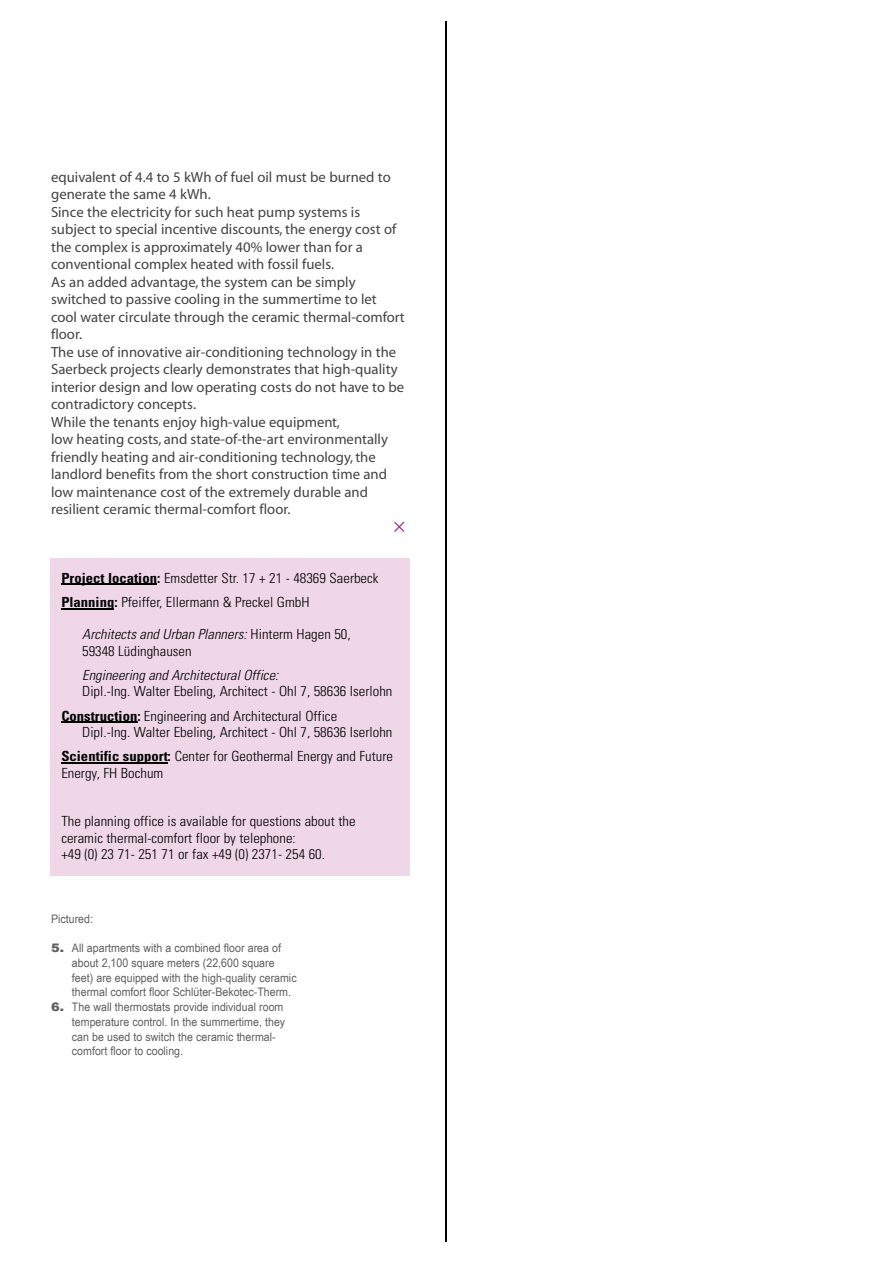
<style>
.page{position:relative;width:893px;height:1263px;background:#fff}
.page>*{position:absolute;margin:0;border:0;box-sizing:border-box;transform-origin:0 0}
.t1{font:14.7px/17.5px "Myriad";color:#424242}
.t2{font:300 condensed 13.95px/16.2px "Univers";color:#000;scale:1.05 1}
.t3{font:italic 300 condensed 13.95px "Univers";color:#000;scale:1.05 1}
.t4{font:11.7px/14.7px "Arial Narrow";color:#5e5e5e;scale:1.1 1}
.s1{font-weight:700}
.s2{font-style:italic}
.s3{font-family:"Arial";font-weight:900}
</style>
<div class="page">
<hr style="left:445px;top:21px;width:2px;height:1221px;background:#000">
<div style="left:50px;top:558px;width:359px;height:318px;background:#efd7e8"></div>
<svg style="left:61px;top:584px;width:13px;height:1px"></svg>
<hr style="left:74px;top:584px;width:83px;height:1px;background:#000">
<hr style="left:61px;top:608px;width:53px;height:1px;background:#000">
<hr style="left:61px;top:722px;width:39px;height:1px;background:#000">
<hr style="left:100px;top:722px;width:37px;height:1px;background:#000">
<hr style="left:61px;top:763px;width:103px;height:1px;background:#000">
<p class="t1" style="left:51px;top:169px;width:355px">equivalent of 4.4 to 5 kWh of fuel oil must be burned to generate the same 4 kWh.<br>Since the electricity for such heat pump systems is subject to special incentive discounts, the energy cost of the complex is approximately 40% lower than for a conventional complex heated with fossil fuels.<br>As an added advantage,the system can be simply switched to passive cooling in the summertime to let cool water circulate through the ceramic thermal-comfort floor.<br>The use of innovative air-conditioning technology in the Saerbeck projects clearly demonstrates that high-quality interior design and low operating costs do not have to be contradictory concepts.<br>While the tenants enjoy high-value equipment,<br>low heating costs, and state-of-the-art environmentally friendly heating and air-conditioning technology,the landlord benefits from the short construction time and low maintenance cost of the extremely durable and resilient ceramic thermal-comfort floor.</p>
<p class="t2" style="left:61px;top:567px;width:303px;line-height:24.3px"><span class="s1">Project location:</span> Emsdetter Str. 17 + 21 - 48369 Saerbeck<br><span class="s1">Planning:</span> Pfeiffer, Ellermann &amp; Preckel GmbH</p>
<p class="t2" style="left:82px;top:628px;width:257px"><span class="s2">Architects and Urban Planners:</span> Hinterm Hagen 50,<br>59348 Lüdinghausen</p>
<p class="t3" style="left:82px;top:670px;width:188px">Engineering and Architectural Office:</p>
<p class="t2" style="left:61px;top:681px;width:317px;line-height:24.3px;text-indent:21px">Dipl.-Ing. Walter Ebeling, Architect - Ohl 7, 58636 Iserlohn<br><span class="s1">Construction:</span> Engineering and Architectural Office</p>
<p class="t2" style="left:61px;top:721px;width:317px;line-height:24.8px;text-align:right">Dipl.-Ing. Walter Ebeling, Architect - Ohl 7, 58636 Iserlohn<br><span class="s1">Scientific support:</span> Center for Geothermal Energy and Future</p>
<p class="t2" style="left:61px;top:766px;width:99px">Energy, FH Bochum</p>
<p class="t2" style="left:61px;top:815px;width:282px">The planning office is available for questions about the ceramic thermal-comfort floor by telephone:<br>+49 (0) 23 71- 251 71 or fax +49 (0) 2371- 254 60.</p>
<p class="t4" style="left:51px;top:911px;width:40px">Pictured:</p>
<p class="t4" style="left:72px;top:941px;width:206px;text-indent:-21px"><span class="s3">5.</span> All apartments with a combined floor area of about 2,100 square meters (22,600 square feet) are equipped with the high-quality ceramic thermal comfort floor Schlüter-Bekotec-Therm.</p>
<p class="t4" style="left:72px;top:1000px;width:195px;text-indent:-21px"><span class="s3">6.</span> The wall thermostats provide individual room temperature control. In the summertime, they can be used to switch the ceramic thermal&shy;comfort floor to cooling.</p>
</div>
